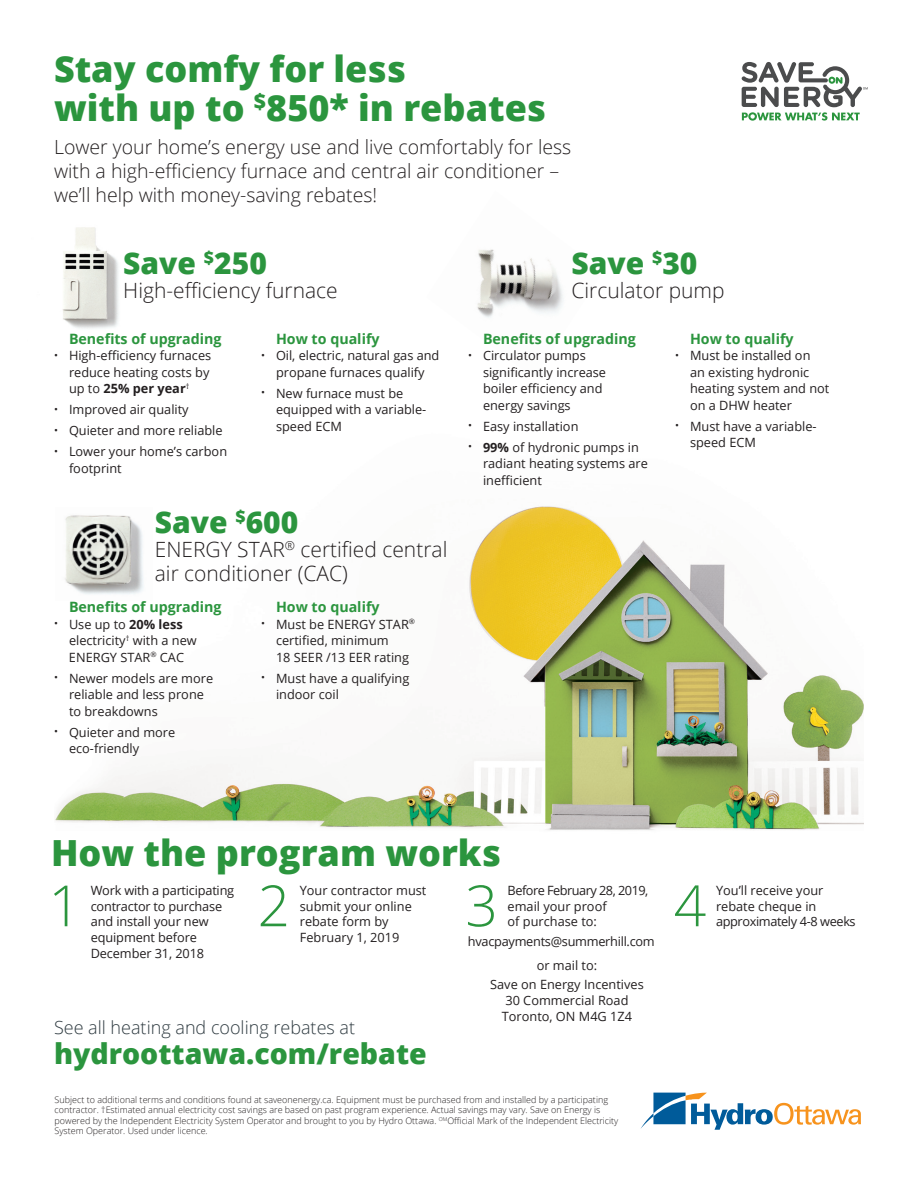
<style>
.page{position:relative;width:918px;height:1188px;background:#fff}
.page>*{position:absolute;margin:0;border:0;box-sizing:border-box;transform-origin:0 0}
.t1{font:300 56.85px "Open Sans";color:#2b953e}
.t2{font:800 36px/39px "Open Sans";color:#2b953e}
.t3{font:800 30px "Open Sans";color:#2b953e}
.t4{font:800 28.5px "Open Sans";color:#2b953e}
.t5{font:300 21px/24px "Open Sans";color:#231f20}
.t6{font:300 19.5px/24px "Open Sans";color:#231f20}
.t7{font:300 18px "Open Sans";color:#2f3b41}
.t8{font:700 14.25px "Open Sans";color:#2b953e}
.t9{font:12.75px/16.5px "Open Sans";color:#231f20}
.t10{font:12.75px/24px "Open Sans";letter-spacing:-.02em;color:#231f20}
.t11{font:12.75px "Open Sans";letter-spacing:-.03em;color:#231f20}
.t12{font:300 9px/10.5px "Open Sans";color:#231f20}
.s1{font-size:10.5px}
.s2{font-weight:700}
</style>
<div class="page">
<img style="left:55px;top:506px;width:809px;height:324px">
<img style="left:477px;top:249px;width:86px;height:69px">
<img style="left:62px;top:227px;width:57px;height:102px">
<img style="left:56px;top:507px;width:96px;height:94px">
<svg style="left:742px;top:62px;width:126px;height:59px"></svg>
<svg style="left:640px;top:1093px;width:221px;height:37px"></svg>
<h2 class="t2" style="left:54px;top:47px;width:494px">Stay comfy for less<br>with up to <sup>$</sup>850* in rebates</h2>
<h3 class="t6" style="left:54px;top:134px;width:519px">Lower your home’s energy use and live comfortably for less with a high-efficiency furnace and central air conditioner – we’ll help with money-saving rebates!</h3>
<h3 class="t3" style="left:123px;top:240px;width:145px">Save <sup>$</sup>250</h3>
<h3 class="t5" style="left:123px;top:278px;width:216px">High-efficiency furnace</h3>
<p class="t8" style="left:69px;top:329px;width:154px">Benefits of upgrading</p>
<p class="t9" style="left:69px;top:347px;width:144px;text-indent:-15px"><span class="s1">•</span> High-efficiency furnaces reduce heating costs by up to <span class="s2">25% per year</span><sup>†</sup></p>
<p class="t9" style="left:54px;top:401px;width:136px"><span class="s1">•</span> Improved air quality</p>
<p class="t9" style="left:54px;top:422px;width:170px"><span class="s1">•</span> Quieter and more reliable</p>
<p class="t9" style="left:69px;top:443px;width:160px;text-indent:-15px"><span class="s1">•</span> Lower your home’s carbon footprint</p>
<p class="t8" style="left:276px;top:329px;width:105px">How to qualify</p>
<p class="t9" style="left:261px;top:347px;width:180px;text-align:center"><span class="s1">•</span> Oil, electric, natural gas and propane furnaces qualify</p>
<p class="t9" style="left:276px;top:385px;width:152px;text-indent:-15px"><span class="s1">•</span> New furnace must be equipped with a variable&shy;speed ECM</p>
<h3 class="t3" style="left:155px;top:499px;width:145px">Save <sup>$</sup>600</h3>
<h3 class="t5" style="left:155px;top:536px;width:294px">ENERGY STAR<sup>®</sup> certified central air conditioner (CAC)</h3>
<p class="t8" style="left:69px;top:597px;width:154px">Benefits of upgrading</p>
<p class="t9" style="left:69px;top:615px;width:129px;text-indent:-15px"><span class="s1">•</span> Use up to <span class="s2">20% less </span>electricity<sup>†</sup> with a new<br>ENERGY STAR<sup>®</sup> CAC</p>
<p class="t9" style="left:69px;top:669px;width:146px;text-indent:-15px"><span class="s1">•</span> Newer models are more reliable and less prone to breakdowns</p>
<p class="t9" style="left:69px;top:723px;width:108px;text-indent:-15px"><span class="s1">•</span> Quieter and more eco-friendly</p>
<p class="t8" style="left:276px;top:597px;width:105px">How to qualify</p>
<p class="t9" style="left:276px;top:615px;width:141px;text-indent:-15px"><span class="s1">•</span> Must be ENERGY STAR<sup>® </sup>certified, minimum<br>18 SEER /13 EER rating</p>
<p class="t9" style="left:276px;top:669px;width:135px;text-indent:-15px"><span class="s1">•</span> Must have a qualifying indoor coil</p>
<h3 class="t3" style="left:572px;top:240px;width:128px">Save <sup>$</sup>30</h3>
<h3 class="t5" style="left:572px;top:278px;width:155px">Circulator pump</h3>
<p class="t8" style="left:483px;top:328px;width:154px">Benefits of upgrading</p>
<p class="t9" style="left:483px;top:347px;width:125px;text-indent:-15px"><span class="s1">•</span> Circulator pumps significantly increase boiler efficiency and energy savings</p>
<p class="t9" style="left:468px;top:417px;width:112px"><span class="s1">•</span> Easy installation</p>
<p class="t9" style="left:483px;top:438px;width:166px;text-indent:-15px"><span class="s1">•</span> <span class="s2">99%</span> of hydronic pumps in radiant heating systems are inefficient</p>
<p class="t8" style="left:690px;top:328px;width:105px">How to qualify</p>
<p class="t9" style="left:690px;top:347px;width:141px;text-indent:-15px"><span class="s1">•</span> Must be installed on<br>an existing hydronic heating system and not on a DHW heater</p>
<p class="t9" style="left:690px;top:417px;width:128px;text-indent:-15px"><span class="s1">•</span> Must have a variable&shy;speed ECM</p>
<h2 class="t2" style="left:51px;top:832px;width:451px">How the program works</h2>
<p class="t9" style="left:508px;top:882px;width:142px;line-height:15.8px">Before February 28, 2019, email your proof<br>of purchase to:</p>
<p class="t10" style="left:537px;top:929px;width:120px;text-indent:-69px">hvacpayments@summerhill.com or mail to:</p>
<p class="t9" style="left:490px;top:976px;width:155px;line-height:15.8px;text-align:center">Save on Energy Incentives<br>30 Commercial Road<br>Toronto, ON M4G 1Z4</p>
<h1 class="t1" style="left:48px;top:867px;width:34px">1</h1>
<p class="t9" style="left:91px;top:882px;width:145px;line-height:15.8px">Work with a participating contractor to purchase and install your new equipment before<br>December 31, 2018</p>
<h1 class="t1" style="left:258px;top:867px;width:34px">2</h1>
<p class="t9" style="left:300px;top:882px;width:128px;line-height:15.8px">Your contractor must submit your online rebate form by<br>February 1, 2019</p>
<h1 class="t1" style="left:674px;top:867px;width:34px">4</h1>
<p class="t9" style="left:716px;top:882px;width:109px;line-height:15.8px">You’ll receive your rebate cheque in</p>
<h1 class="t1" style="left:465px;top:867px;width:34px">3</h1>
<p class="t11" style="left:716px;top:913px;width:141px">approximately 4-8 weeks</p>
<h3 class="t7" style="left:54px;top:1015px;width:303px">See all heating and cooling rebates at</h3>
<h3 class="t4" style="left:54px;top:1032px;width:374px">hydroottawa.com/rebate</h3>
<p class="t12" style="left:55px;top:1094px;width:565px">Subject to additional terms and conditions found at saveonenergy.ca. Equipment must be purchased from and installed by a participating contractor. †Estimated annual electricity cost savings are based on past program experience. Actual savings may vary. Save on Energy is powered by the Independent Electricity System Operator and brought to you by Hydro Ottawa. <sup>OM</sup>Official Mark of the Independent Electricity System Operator. Used under licence.</p>
</div>
